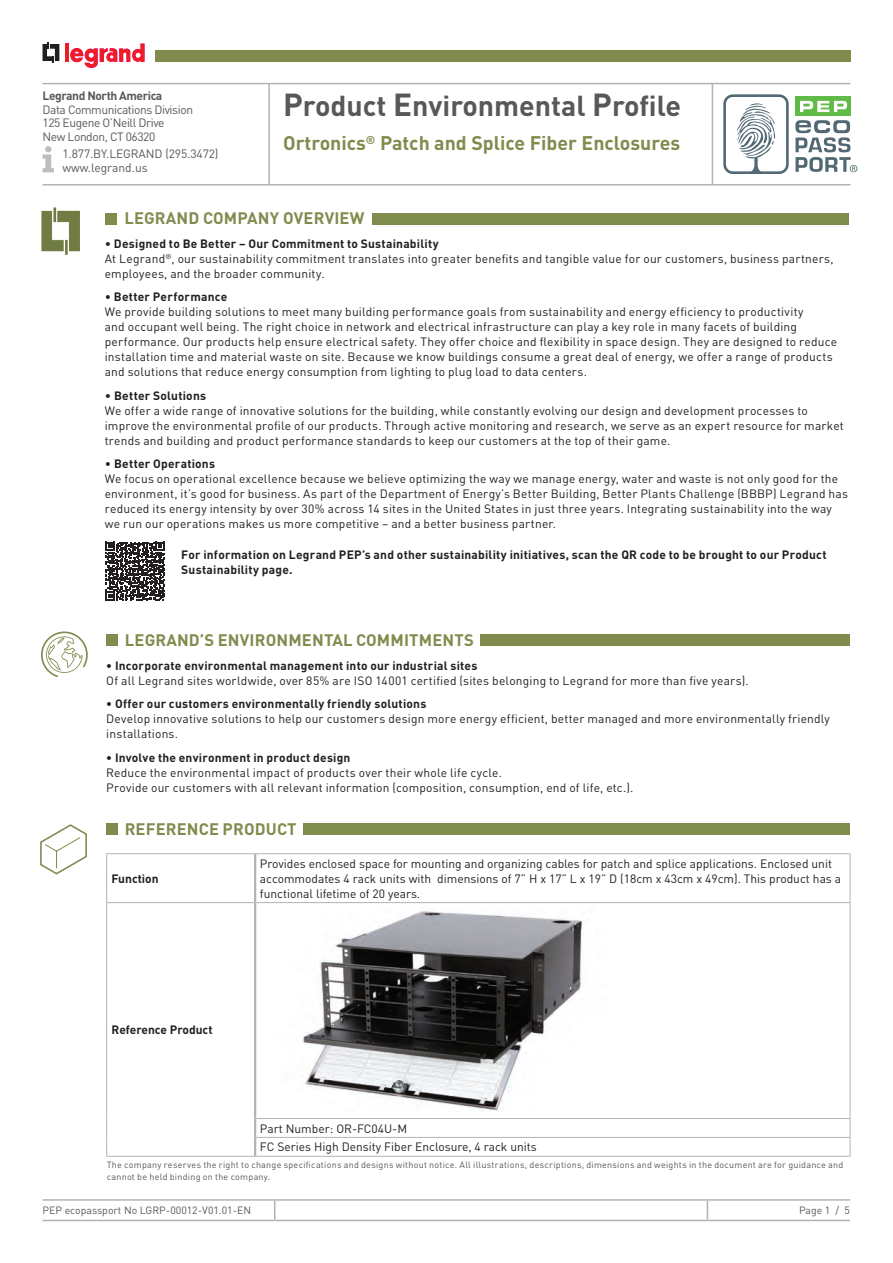
<style>
.page{position:relative;width:893px;height:1263px;background:#fff}
.page>*{position:absolute;margin:0;border:0;box-sizing:border-box;transform-origin:0 0}
.t1{font:700 28.5px "DIN Pro";color:#57585a}
.t2{font:700 19.5px "DIN Pro";color:#7f8c4e}
.t3{font:700 16.5px "DIN Pro";letter-spacing:.01em;color:#7f8c4e}
.t4{font:12px/15px "DIN Pro";letter-spacing:.015em;color:#231f20}
.t5{font:700 12px/15px "DIN Pro";letter-spacing:.015em;color:#231f20}
.t6{font:12px "DIN Pro";letter-spacing:-.035em;color:#57585a}
.t7{font:12px "DIN Pro";letter-spacing:-.01em;color:#57585a}
.t8{font:700 12px "DIN Pro";letter-spacing:-.035em;color:#57585a}
.t9{font:12px "DIN Pro";color:#57585a}
.t10{font:10.5px "DIN Pro";color:#57585a}
.t11{font:9px/12px "DIN Pro";letter-spacing:.025em;color:#57585a}
.s1{font-size:31.5px}
.s2{font-weight:400}
.s3{font-weight:700}
</style>
<div class="page">
<hr style="left:43px;top:1199px;width:232px;height:2px;background:#b2b3b7">
<hr style="left:275px;top:1199px;width:432px;height:2px;background:#b2b3b7">
<svg style="left:274px;top:1201px;width:1px;height:19px"></svg>
<hr style="left:707px;top:1199px;width:143px;height:2px;background:#b2b3b7">
<svg style="left:707px;top:1201px;width:1px;height:19px"></svg>
<hr style="left:43px;top:1220px;width:232px;height:1px;background:#b2b3b7">
<hr style="left:275px;top:1220px;width:432px;height:1px;background:#b2b3b7">
<hr style="left:707px;top:1220px;width:143px;height:1px;background:#b2b3b7">
<div style="left:795px;top:97px;width:56px;height:19px;background:#60bb46"></div>
<svg style="left:800px;top:101px;width:47px;height:11px"></svg>
<svg style="left:723px;top:94px;width:66px;height:80px"></svg>
<svg style="left:795px;top:120px;width:62px;height:52px"></svg>
<svg style="left:43px;top:43px;width:16px;height:20px"></svg>
<hr style="left:65px;top:44px;width:4px;height:18px;background:#ee1d23">
<svg style="left:70px;top:44px;width:75px;height:24px"></svg>
<hr style="left:43px;top:83px;width:807px;height:1px;background:#b2b3b7">
<hr style="left:43px;top:184px;width:807px;height:2px;background:#b2b3b7">
<hr style="left:268px;top:84px;width:2px;height:100px;background:#b2b3b7">
<hr style="left:712px;top:84px;width:1px;height:100px;background:#b2b3b7">
<div style="left:155px;top:50px;width:695px;height:12px;background:#7f8c4e"></div>
<div style="left:106px;top:634px;width:12px;height:12px;background:#7f8c4e"></div>
<div style="left:480px;top:634px;width:370px;height:12px;background:#7f8c4e"></div>
<svg style="left:41px;top:631px;width:47px;height:46px"></svg>
<svg style="left:43px;top:146px;width:11px;height:26px"></svg>
<div style="left:106px;top:823px;width:12px;height:12px;background:#7f8c4e"></div>
<div style="left:303px;top:823px;width:547px;height:12px;background:#7f8c4e"></div>
<hr style="left:106px;top:853px;width:149px;height:1px;background:#b2b3b7">
<hr style="left:106px;top:854px;width:1px;height:48px;background:#b2b3b7">
<hr style="left:106px;top:902px;width:148px;height:1px;background:#b2b3b7">
<hr style="left:106px;top:903px;width:1px;height:215px;background:#b2b3b7">
<svg style="left:106px;top:1118px;width:1px;height:38px"></svg>
<hr style="left:106px;top:1156px;width:149px;height:1px;background:#b2b3b7">
<hr style="left:255px;top:1156px;width:595px;height:1px;background:#b2b3b7">
<hr style="left:255px;top:853px;width:595px;height:1px;background:#b2b3b7">
<hr style="left:850px;top:854px;width:1px;height:48px;background:#b2b3b7">
<hr style="left:256px;top:902px;width:594px;height:1px;background:#b2b3b7">
<hr style="left:850px;top:903px;width:1px;height:215px;background:#b2b3b7">
<hr style="left:256px;top:1118px;width:594px;height:1px;background:#b2b3b7">
<hr style="left:256px;top:1137px;width:594px;height:1px;background:#b2b3b7">
<svg style="left:850px;top:1119px;width:1px;height:37px"></svg>
<hr style="left:254px;top:854px;width:2px;height:49px;background:#b2b3b7">
<hr style="left:254px;top:903px;width:2px;height:215px;background:#b2b3b7">
<svg style="left:254px;top:1118px;width:2px;height:38px"></svg>
<img style="left:302px;top:910px;width:281px;height:201px">
<img style="left:41px;top:208px;width:39px;height:46px">
<div style="left:105px;top:213px;width:12px;height:11px;background:#7f8c4e"></div>
<div style="left:372px;top:213px;width:477px;height:11px;background:#7f8c4e"></div>
<svg style="left:106px;top:542px;width:59px;height:59px"></svg>
<svg style="left:40px;top:824px;width:47px;height:50px"></svg>
<p class="t8" style="left:43px;top:88px;width:121px">Legrand North America</p>
<p class="t6" style="left:43px;top:101px;width:152px">Data Communications Division</p>
<p class="t6" style="left:43px;top:115px;width:124px">125 Eugene O’Neill Drive</p>
<p class="t6" style="left:43px;top:128px;width:114px">New London, CT 06320</p>
<p class="t7" style="left:62px;top:146px;width:158px">1.877.BY.LEGRAND (295.3472)</p>
<p class="t9" style="left:62px;top:159px;width:87px">www.legrand.us</p>
<p class="t1" style="left:283px;top:86px;width:399px"><span class="s1">P</span>roduct <span class="s1">E</span>nvironmental <span class="s1">P</span>rofile</p>
<p class="t2" style="left:283px;top:130px;width:398px">Ortronics<sup>®</sup> Patch and Splice Fiber Enclosures</p>
<p class="t3" style="left:124px;top:207px;width:242px">LEGRAND COMPANY OVERVIEW</p>
<p class="t5" style="left:105px;top:236px;width:335px"><span class="s2">•</span> Designed to Be Better – Our Commitment to Sustainability</p>
<p class="t4" style="left:105px;top:251px;width:730px">At Legrand<sup>®</sup>, our sustainability commitment translates into greater benefits and tangible value for our customers, business partners, employees, and the broader community.</p>
<p class="t5" style="left:105px;top:289px;width:124px"><span class="s2">•</span> Better Performance</p>
<p class="t4" style="left:105px;top:304px;width:734px">We provide building solutions to meet many building performance goals from sustainability and energy efficiency to productivity<br>and occupant well being. The right choice in network and electrical infrastructure can play a key role in many facets of building performance. Our products help ensure electrical safety. They offer choice and flexibility in space design. They are designed to reduce installation time and material waste on site. Because we know buildings consume a great deal of energy, we offer a range of products and solutions that reduce energy consumption from lighting to plug load to data centers.</p>
<p class="t5" style="left:105px;top:388px;width:103px"><span class="s2">•</span> Better Solutions</p>
<p class="t4" style="left:105px;top:403px;width:741px">We offer a wide range of innovative solutions for the building, while constantly evolving our design and development processes to improve the environmental profile of our products. Through active monitoring and research, we serve as an expert resource for market trends and building and product performance standards to keep our customers at the top of their game.</p>
<p class="t5" style="left:105px;top:456px;width:112px"><span class="s2">•</span> Better Operations</p>
<p class="t4" style="left:105px;top:471px;width:745px">We focus on operational excellence because we believe optimizing the way we manage energy, water and waste is not only good for the environment, it’s good for business. As part of the Department of Energy’s Better Building, Better Plants Challenge (BBBP) Legrand has reduced its energy intensity by over 30% across 14 sites in the United States in just three years. Integrating sustainability into the way we run our operations makes us more competitive – and a better business partner.</p>
<p class="t5" style="left:181px;top:546px;width:647px">For information on Legrand PEP’s and other sustainability initiatives, scan the QR code to be brought to our Product<br>Sustainability page.</p>
<p class="t3" style="left:125px;top:629px;width:350px">LEGRAND’S ENVIRONMENTAL COMMITMENTS</p>
<p class="t4" style="left:106px;top:657px;width:644px"><span class="s3">• Incorporate environmental management into our industrial sites<br></span>Of all Legrand sites worldwide, over 85% are ISO 14001 certified (sites belonging to Legrand for more than five years).</p>
<p class="t4" style="left:106px;top:696px;width:725px"><span class="s3">• Offer our customers environmentally friendly solutions<br></span>Develop innovative solutions to help our customers design more energy efficient, better managed and more environmentally friendly installations.</p>
<p class="t4" style="left:106px;top:749px;width:397px"><span class="s3">• Involve the environment in product design<br></span>Reduce the environmental impact of products over their whole life cycle.</p>
<p class="t4" style="left:106px;top:779px;width:529px">Provide our customers with all relevant information (composition, consumption, end of life, etc.).</p>
<p class="t3" style="left:125px;top:818px;width:173px">REFERENCE PRODUCT</p>
<p class="t5" style="left:112px;top:870px;width:49px">Function</p>
<p class="t4" style="left:260px;top:855px;width:583px">Provides enclosed space for mounting and organizing cables for patch and splice applications. Enclosed unit accommodates 4 rack units with dimensions of 7” H x 17” L x 19” D (18cm x 43cm x 49cm). This product has a functional lifetime of 20 years.</p>
<p class="t5" style="left:112px;top:1022px;width:103px">Reference Product</p>
<p class="t4" style="left:260px;top:1120px;width:149px">Part Number: OR-FC04U-M</p>
<p class="t4" style="left:260px;top:1139px;width:278px">FC Series High Density Fiber Enclosure, 4 rack units</p>
<p class="t11" style="left:107px;top:1158px;width:738px">The company reserves the right to change specifications and designs without notice. All illustrations, descriptions, dimensions and weights in the document are for guidance and cannot be held binding on the company.</p>
<p class="t10" style="left:43px;top:1203px;width:210px">PEP ecopassport No LGRP-00012-V01.01-EN</p>
<p class="t10" style="left:799px;top:1203px;width:53px">Page 1 / 5</p>
</div>
